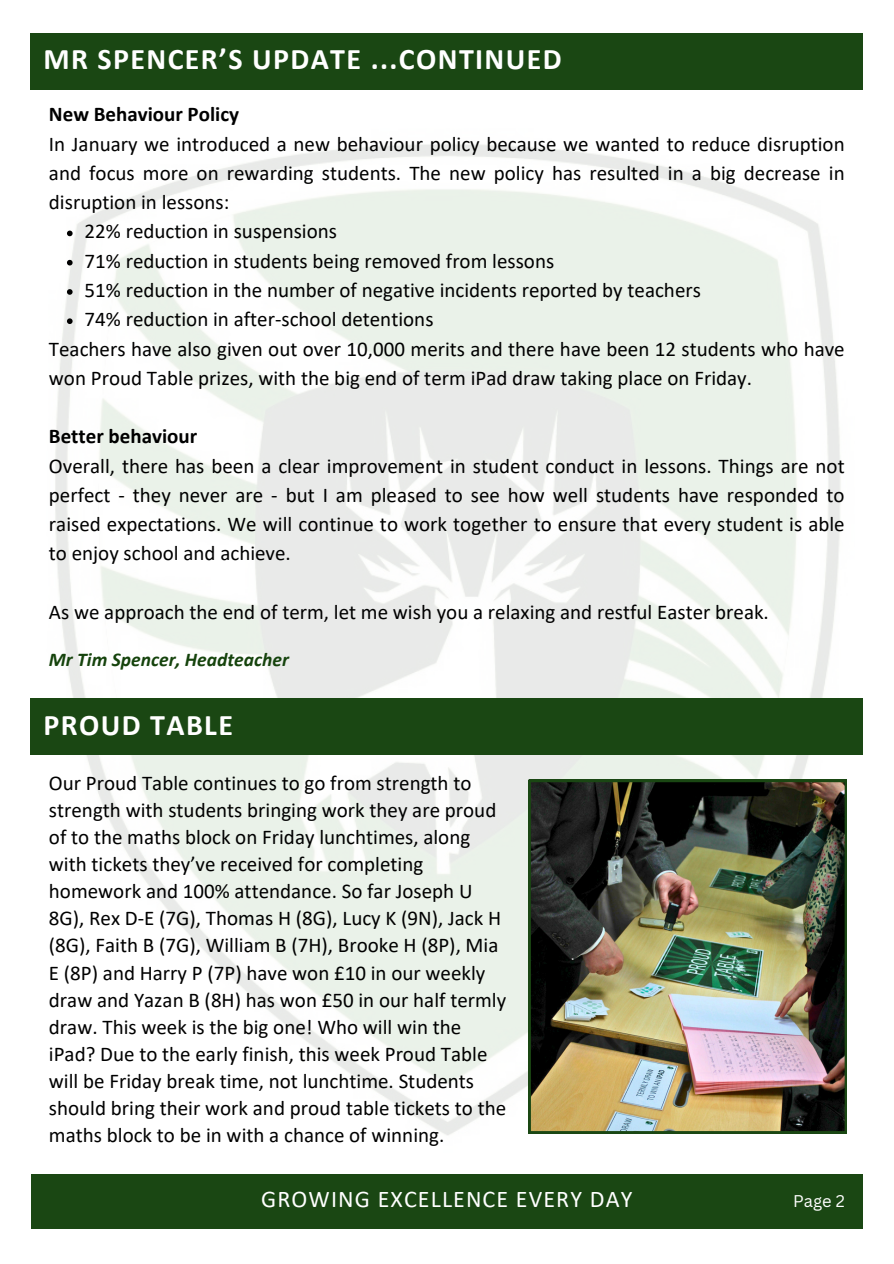
<style>
.page{position:relative;width:894px;height:1264px;background:#fff}
.page>*{position:absolute;margin:0;border:0;box-sizing:border-box;transform-origin:0 0}
.t1{font:700 30px "Calibri";letter-spacing:.045em;color:#fff}
.t2{font:24px "Calibri";letter-spacing:.045em;color:#fff}
.t3{font:21px/27px "Calibri";color:#000}
.t4{font:italic 700 19.5px "Calibri";color:#15430c}
.t5{font:16.5px "Canva Sans";color:#fff}
.s1{font-weight:700}
</style>
<div class="page">
<div style="left:31px;top:1174px;width:831px;height:54px;background:#1a4713"></div>
<img style="left:40px;top:144px;width:813px;height:991px">
<div style="left:31px;top:33px;width:831px;height:56px;background:#1a4713"></div>
<div style="left:31px;top:698px;width:831px;height:56px;background:#1a4713"></div>
<img style="left:528px;top:780px;width:318px;height:353px">
<svg style="left:67px;top:230px;width:6px;height:6px"></svg>
<svg style="left:67px;top:260px;width:6px;height:5px"></svg>
<svg style="left:67px;top:289px;width:6px;height:6px"></svg>
<svg style="left:67px;top:318px;width:6px;height:6px"></svg>
<h4 class="t1" style="left:44px;top:47px;width:111px">M HOOL</h4>
<h4 class="t1" style="left:168px;top:47px;width:395px">CER’S UPDATE ...CONTINUED</h4>
<p class="t1" style="left:44px;top:47px;width:187px">SCR SPENPLAY</p>
<p class="t3" style="left:49px;top:101px;width:797px;line-height:29.2px"><span class="s1">New Behaviour Policy<br></span>In January we introduced a new behaviour policy because we wanted to reduce disruption and focus more on rewarding students. The new policy has resulted in a big decrease in disruption in lessons:</p>
<p class="t3" style="left:85px;top:220px;width:254px">22% reduction in suspensions</p>
<h4 class="t3" style="left:85px;top:249px;width:471px">71% reduction in students being removed from lessons</h4>
<h4 class="t3" style="left:85px;top:278px;width:617px">51% reduction in the number of negative incidents reported by teachers</h4>
<h4 class="t3" style="left:85px;top:307px;width:350px">74% reduction in after-school detentions</h4>
<p class="t3" style="left:49px;top:335px;width:797px;line-height:29.2px">Teachers have also given out over 10,000 merits and there have been 12 students who have won Proud Table prizes, with the big end of term iPad draw taking place on Friday.</p>
<h3 class="t3" style="left:49px;top:423px;width:797px;line-height:29.2px"><span class="s1">Better behaviour<br></span>Overall, there has been a clear improvement in student conduct in lessons. Things are not perfect - they never are - but I am pleased to see how well students have responded to raised expectations. We will continue to work together to ensure that every student is able to enjoy school and achieve.</h3>
<h4 class="t3" style="left:49px;top:600px;width:721px">As we approach the end of term, let me wish you a relaxing and restful Easter break.</h4>
<p class="t4" style="left:49px;top:651px;width:241px">Mr Tim Spencer, Headteacher</p>
<p class="t1" style="left:44px;top:712px;width:191px">PROUD TABLE</p>
<p class="t3" style="left:49px;top:771px;width:458px">Our Proud Table continues to go from strength to strength with students bringing work they are proud of to the maths block on Friday lunchtimes, along with tickets they’ve received for completing homework and 100% attendance. So far Joseph U 8G), Rex D-E (7G), Thomas H (8G), Lucy K (9N), Jack H (8G), Faith B (7G), William B (7H), Brooke H (8P), Mia E (8P) and Harry P (7P) have won £10 in our weekly draw and Yazan B (8H) has won £50 in our half termly draw. This week is the big one! Who will win the iPad? Due to the early finish, this week Proud Table will be Friday break time, not lunchtime. Students should bring their work and proud table tickets to the maths block to be in with a chance of winning.</p>
<p class="t2" style="left:261px;top:1188px;width:372px">GROWING EXCELLENCE EVERY DAY</p>
<p class="t5" style="left:792px;top:1189px;width:53px">Page 2</p>
</div>
